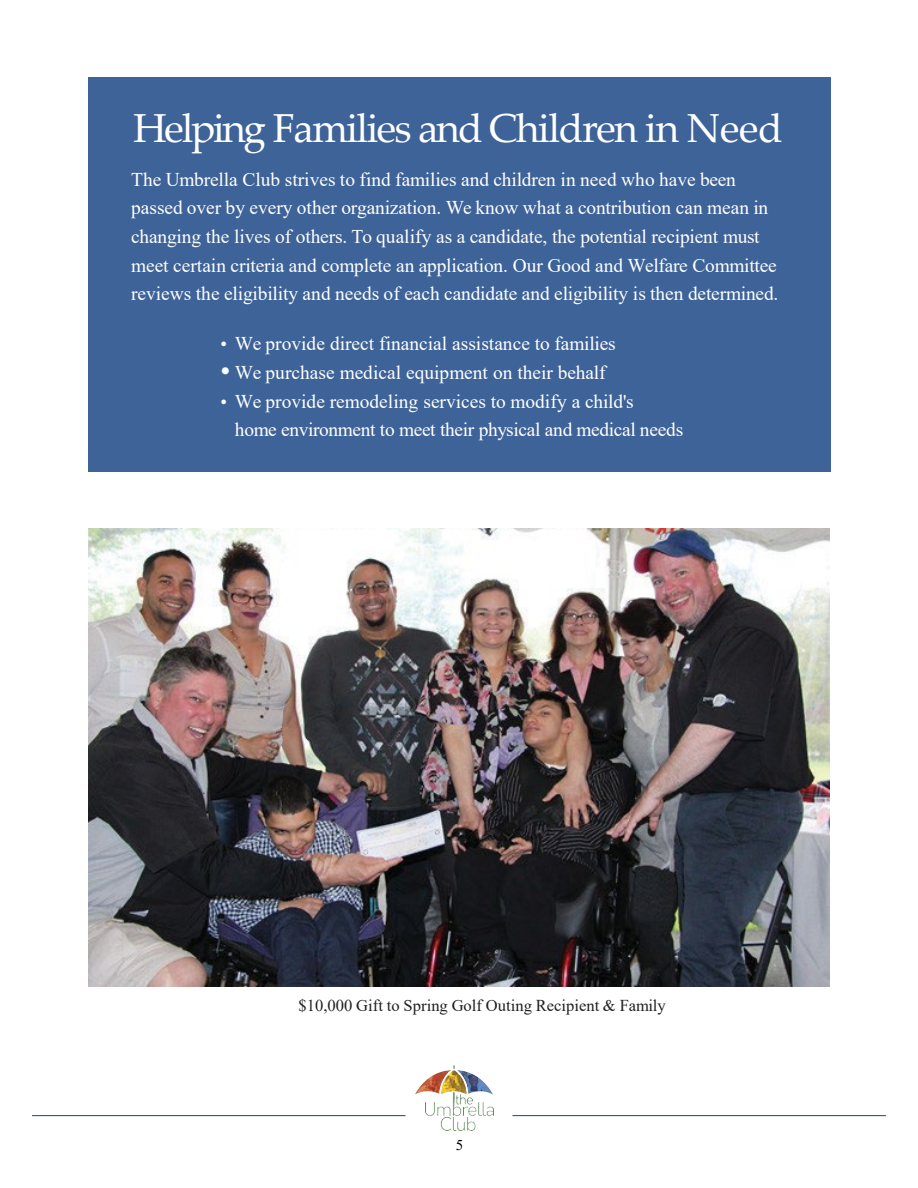
<style>
.page{position:relative;width:918px;height:1188px;background:#fff}
.page>*{position:absolute;margin:0;border:0;box-sizing:border-box;transform-origin:0 0}
.t1{font:40.5px "Palatino Linotype";letter-spacing:-.04em;color:#fff}
.t2{font:19.5px/28.5px "Times New Roman";letter-spacing:-.01em;color:#fff}
.t3{font:16.5px "Times New Roman";color:#231f20}
.t4{font:15px "Times New Roman";color:#010202}
.s1{font-size:18.75px}
.s2{font-size:28.05px}
</style>
<div class="page">
<img style="left:88px;top:528px;width:742px;height:458px">
<div style="left:88px;top:77px;width:742px;height:395px;background:#3e6398"></div>
<img style="left:425px;top:1093px;width:69px;height:37px">
<img style="left:415px;top:1066px;width:77px;height:44px">
<hr style="left:32px;top:1115px;width:374px;height:1px;background:#204080">
<hr style="left:512px;top:1115px;width:374px;height:1px;background:#204080">
<p class="t1" style="left:133px;top:99px;width:651px">Helping Families and Children in Need</p>
<p class="t2" style="left:131px;top:165px;width:649px">The Umbrella Club strives to find families and children in need who have been passed over by every other organization. We know what a contribution can mean in changing the lives of others. To qualify as a candidate, the potential recipient must meet certain criteria and complete an application. Our Good and Welfare Committee reviews the eligibility and needs of each candidate and eligibility is then determined.</p>
<p class="t2" style="left:221px;top:329px;width:397px"><span class="s1">•</span> We provide direct financial assistance to families</p>
<p class="t2" style="left:221px;top:358px;width:386px"><span class="s2">•</span> We purchase medical equipment on their behalf</p>
<p class="t2" style="left:221px;top:386px;width:415px"><span class="s1">•</span> We provide remodeling services to modify a child's</p>
<p class="t2" style="left:235px;top:414px;width:450px">home environment to meet their physical and medical needs</p>
<p class="t3" style="left:299px;top:993px;width:369px">$10,000 Gift to Spring Golf Outing Recipient &amp; Family</p>
<p class="t4" style="left:456px;top:1134px;width:9px">5</p>
</div>
